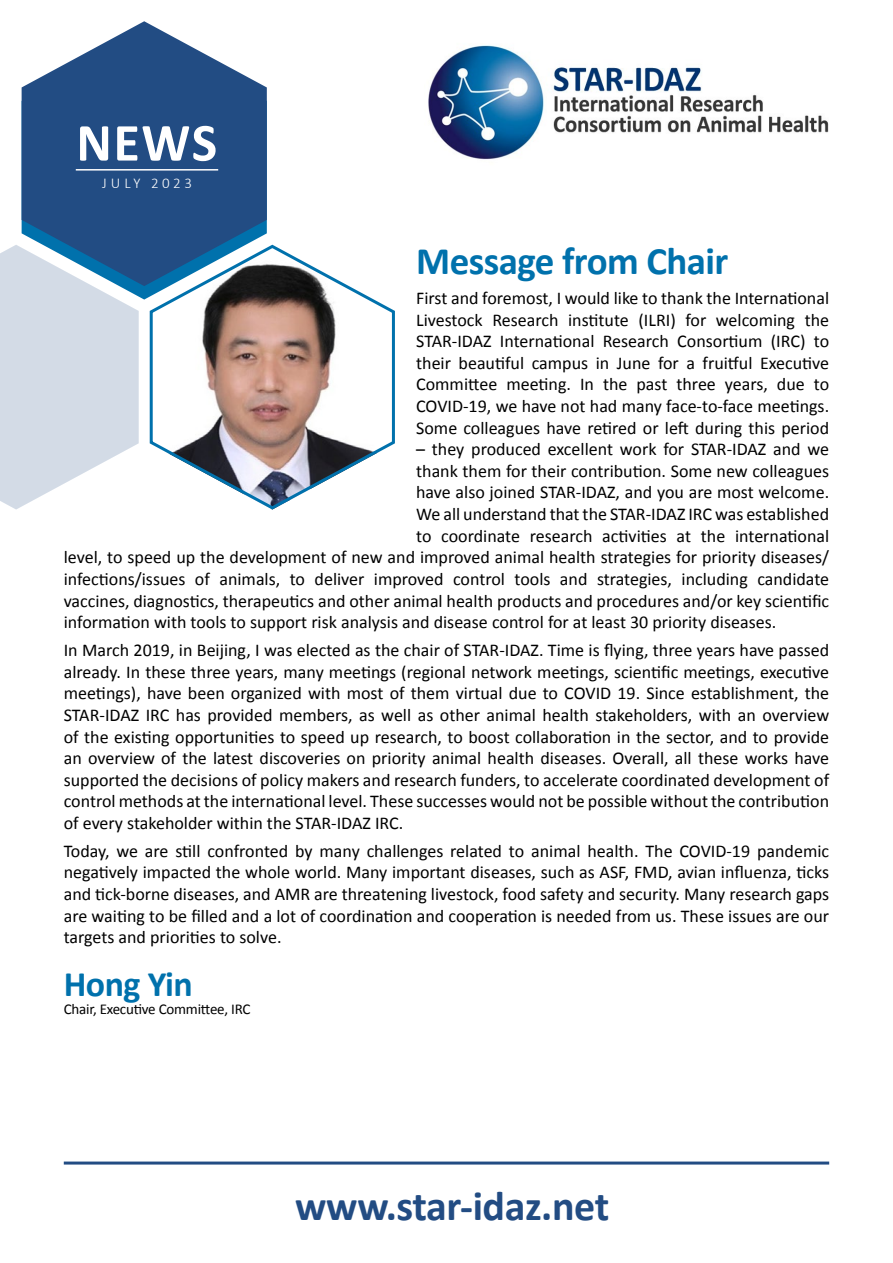
<style>
.page{position:relative;width:893px;height:1263px;background:#fff}
.page>*{position:absolute;margin:0;border:0;box-sizing:border-box;transform-origin:0 0}
.t1{font:700 54px "Calibri";color:#fff}
.t2{font:700 42px "Calibri";letter-spacing:-.01em;color:#224c83}
.t3{font:700 39px "Calibri";letter-spacing:-.015em;color:#0071ac}
.t4{font:700 36px "Calibri";letter-spacing:-.015em;color:#0071ac}
.t5{font:18px/21.6px "Calibri";color:#000;text-align:justify}
.t6{font:15px "Calibri";letter-spacing:-.015em;color:#000}
.t7{font:300 15px "Calibri";letter-spacing:.23em;color:#fff}
</style>
<div class="page">
<img style="left:428px;top:45px;width:401px;height:115px">
<svg style="left:22px;top:21px;width:245px;height:265px;fill:#224c83"></svg>
<hr style="left:76px;top:169px;width:142px;height:2px;background:#fff">
<hr style="left:64px;top:1161px;width:765px;height:3px;background:#224c83">
<svg style="left:147px;top:243px;width:248px;height:267px"></svg>
<svg style="left:0;top:245px;width:139px;height:264px"></svg>
<h1 class="t1" style="left:76px;top:104px;width:142px">NEWS</h1>
<p class="t7" style="left:102px;top:173px;width:91px">JULY 2023</p>
<h3 class="t3" style="left:416px;top:233px;width:314px">Message from Chair</h3>
<p class="t5" style="left:416px;top:287px;width:414px">First and foremost, I would like to thank the International Livestock Research institute (ILRI) for welcoming the STAR-IDAZ International Research Consortium (IRC) to their beautiful campus in June for a fruitful Executive Committee meeting. In the past three years, due to COVID-19, we have not had many face-to-face meetings.<br>Some colleagues have retired or left during this period</p>
<p class="t5" style="left:416px;top:438px;width:414px">– they produced excellent work for STAR-IDAZ and we</p>
<p class="t5" style="left:416px;top:460px;width:414px">thank them for their contribution. Some new colleagues</p>
<p class="t5" style="left:416px;top:481px;width:414px">have also joined STAR-IDAZ, and you are most welcome.</p>
<p class="t5" style="left:416px;top:503px;width:414px">We all understand that the STAR-IDAZ IRC was established</p>
<p class="t5" style="left:416px;top:524px;width:414px">to coordinate research activities at the international</p>
<p class="t5" style="left:64px;top:546px;width:767px">level, to speed up the development of new and improved animal health strategies for priority diseases/</p>
<p class="t5" style="left:64px;top:568px;width:767px">infections/issues of animals, to deliver improved control tools and strategies, including candidate</p>
<p class="t5" style="left:64px;top:589px;width:767px">vaccines, diagnostics, therapeutics and other animal health products and procedures and/or key scientific</p>
<p class="t5" style="left:64px;top:611px;width:714px">information with tools to support risk analysis and disease control for at least 30 priority diseases.</p>
<p class="t5" style="left:64px;top:639px;width:767px">In March 2019, in Beijing, I was elected as the chair of STAR-IDAZ. Time is flying, three years have passed already. In these three years, many meetings (regional network meetings, scientific meetings, executive meetings), have been organized with most of them virtual due to COVID 19. Since establishment, the STAR-IDAZ IRC has provided members, as well as other animal health stakeholders, with an overview of the existing opportunities to speed up research, to boost collaboration in the sector, and to provide an overview of the latest discoveries on priority animal health diseases. Overall, all these works have supported the decisions of policy makers and research funders, to accelerate coordinated development of control methods at the international level. These successes would not be possible without the contribution of every stakeholder within the STAR-IDAZ IRC.</p>
<p class="t5" style="left:64px;top:840px;width:767px">Today, we are still confronted by many challenges related to animal health. The COVID-19 pandemic negatively impacted the whole world. Many important diseases, such as ASF, FMD, avian influenza, ticks and tick-borne diseases, and AMR are threatening livestock, food safety and security. Many research gaps are waiting to be filled and a lot of coordination and cooperation is needed from us. These issues are our targets and priorities to solve.</p>
<h3 class="t4" style="left:64px;top:958px;width:131px">Hong Yin</h3>
<p class="t6" style="left:64px;top:998px;width:188px">Chair, Executive Committee, IRC</p>
<h2 class="t2" style="left:295px;top:1177px;width:316px">www.star-idaz.net</h2>
</div>
